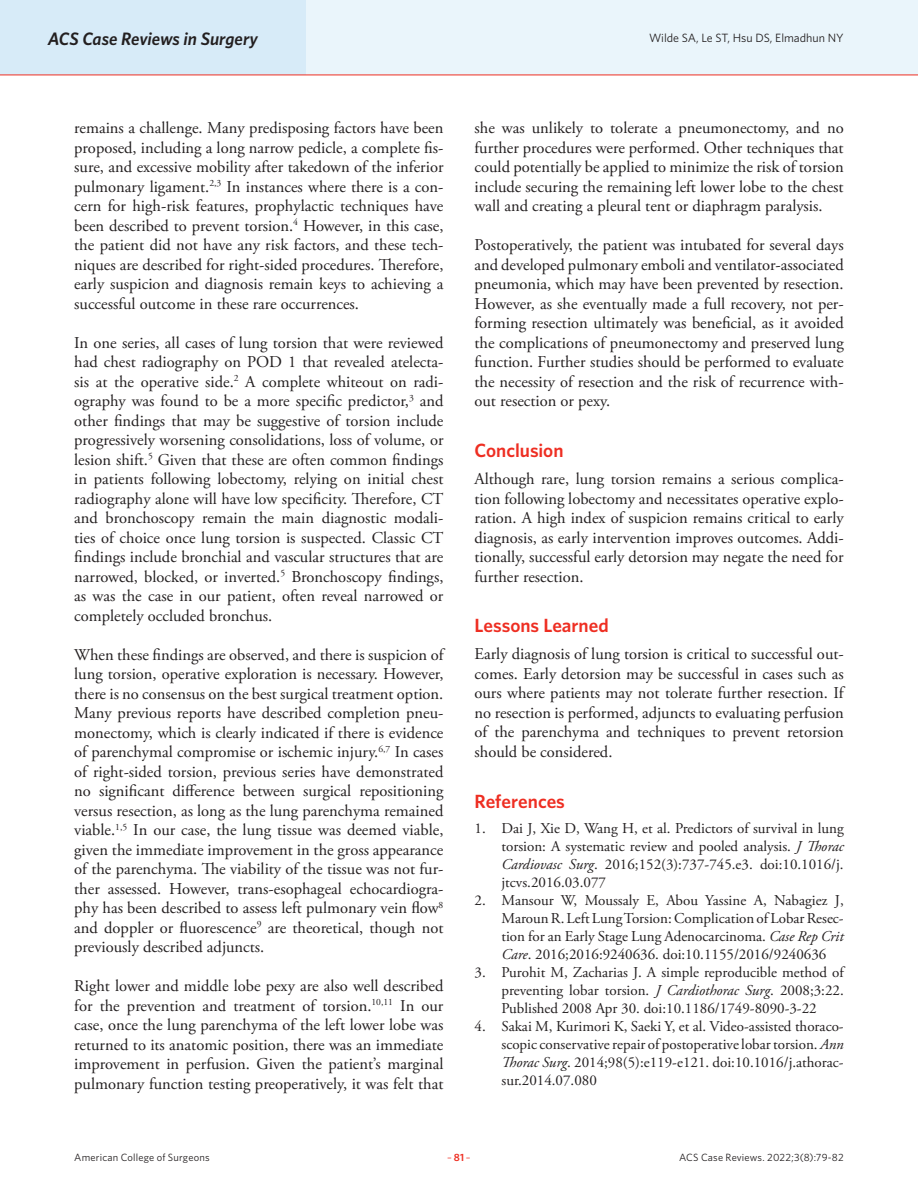
<style>
.page{position:relative;width:918px;height:1188px;background:#fff}
.page>*{position:absolute;margin:0;border:0;box-sizing:border-box;transform-origin:0 0}
.Article_Subhead{font:600 19.2px "Whitney";color:#ee2e22}
.t1{font:italic 600 18px "Whitney";letter-spacing:-.005em;color:#231f20}
.Article_Body_no_inde{font:16.5px/19.5px "Adobe Garamond Pro";color:#231f20;text-align:justify}
.t2{font:15px/18px "Adobe Garamond Pro";color:#231f20;text-align:justify}
.t3{font:12px "Whitney";color:#231f20}
.t4{font:10.5px "Whitney";letter-spacing:.015em;color:#231f20}
.t5{font:10.5px "Whitney";color:#ee2e22}
.s1{font-style:italic}
.s2{font-weight:600}
</style>
<div class="page">
<div style="left:0;top:0;width:918px;height:75px;background:#eaf5fb"></div>
<div style="left:0;top:0;width:306px;height:75px;background:#d7ebf8"></div>
<hr style="left:0;top:75px;width:918px;height:1px;background:#ee2e22">
<p class="t1" style="left:48px;top:26px;width:212px">ACS Case Reviews in Surgery</p>
<p class="t3" style="left:649px;top:30px;width:196px">Wilde SA, Le ST, Hsu DS, Elmadhun NY</p>
<p class="Article_Body_no_inde" style="left:74px;top:119px;width:371px">remains a challenge. Many predisposing factors have been proposed, including a long narrow pedicle, a complete fis&shy;sure, and excessive mobility after takedown of the inferior pulmonary ligament.<sup>2,3</sup> In instances where there is a con&shy;cern for high-risk features, prophylactic techniques have been described to prevent torsion.<sup>4</sup> However, in this case, the patient did not have any risk factors, and these tech&shy;niques are described for right-sided procedures. Therefore, early suspicion and diagnosis remain keys to achieving a successful outcome in these rare occurrences.</p>
<p class="Article_Body_no_inde" style="left:74px;top:334px;width:371px">In one series, all cases of lung torsion that were reviewed had chest radiography on POD 1 that revealed atelecta&shy;sis at the operative side.<sup>2</sup> A complete whiteout on radi&shy;ography was found to be a more specific predictor,<sup>3</sup> and other findings that may be suggestive of torsion include progressively worsening consolidations, loss of volume, or lesion shift.<sup>5</sup> Given that these are often common findings in patients following lobectomy, relying on initial chest radiography alone will have low specificity. Therefore, CT and bronchoscopy remain the main diagnostic modali&shy;ties of choice once lung torsion is suspected. Classic CT findings include bronchial and vascular structures that are narrowed, blocked, or inverted.<sup>5</sup> Bronchoscopy findings, as was the case in our patient, often reveal narrowed or completely occluded bronchus.</p>
<p class="Article_Body_no_inde" style="left:74px;top:646px;width:371px">When these findings are observed, and there is suspicion of lung torsion, operative exploration is necessary. However, there is no consensus on the best surgical treatment option.<br>Many previous reports have described completion pneu&shy;monectomy, which is clearly indicated if there is evidence of parenchymal compromise or ischemic injury.<sup>6,7</sup> In cases of right-sided torsion, previous series have demonstrated no significant difference between surgical repositioning versus resection, as long as the lung parenchyma remained viable.<sup>1,5</sup> In our case, the lung tissue was deemed viable, given the immediate improvement in the gross appearance of the parenchyma. The viability of the tissue was not fur&shy;ther assessed. However, trans-esophageal echocardiogra&shy;phy has been described to assess left pulmonary vein flow<sup>8 </sup>and doppler or fluorescence<sup>9</sup> are theoretical, though not previously described adjuncts.</p>
<p class="Article_Body_no_inde" style="left:74px;top:977px;width:371px">Right lower and middle lobe pexy are also well described for the prevention and treatment of torsion.<sup>10,11</sup> In our case, once the lung parenchyma of the left lower lobe was returned to its anatomic position, there was an immediate improvement in perfusion. Given the patient’s marginal pulmonary function testing preoperatively, it was felt that</p>
<p class="Article_Body_no_inde" style="left:475px;top:119px;width:371px">she was unlikely to tolerate a pneumonectomy, and no further procedures were performed. Other techniques that could potentially be applied to minimize the risk of torsion include securing the remaining left lower lobe to the chest wall and creating a pleural tent or diaphragm paralysis.</p>
<p class="Article_Body_no_inde" style="left:475px;top:236px;width:371px">Postoperatively, the patient was intubated for several days and developed pulmonary emboli and ventilator-associated pneumonia, which may have been prevented by resection.<br>However, as she eventually made a full recovery, not per&shy;forming resection ultimately was beneficial, as it avoided the complications of pneumonectomy and preserved lung function. Further studies should be performed to evaluate the necessity of resection and the risk of recurrence with&shy;out resection or pexy.</p>
<p class="Article_Subhead" style="left:475px;top:438px;width:91px">Conclusion</p>
<p class="Article_Body_no_inde" style="left:475px;top:470px;width:371px">Although rare, lung torsion remains a serious complica&shy;tion following lobectomy and necessitates operative explo&shy;ration. A high index of suspicion remains critical to early diagnosis, as early intervention improves outcomes. Addi&shy;tionally, successful early detorsion may negate the need for further resection.</p>
<p class="Article_Subhead" style="left:475px;top:613px;width:136px">Lessons Learned</p>
<p class="Article_Body_no_inde" style="left:475px;top:645px;width:371px">Early diagnosis of lung torsion is critical to successful out&shy;comes. Early detorsion may be successful in cases such as ours where patients may not tolerate further resection. If no resection is performed, adjuncts to evaluating perfusion of the parenchyma and techniques to prevent retorsion should be considered.</p>
<p class="Article_Subhead" style="left:475px;top:788px;width:92px">References</p>
<p class="t2" style="left:502px;top:820px;width:344px;text-indent:-27px">1. Dai J, Xie D, Wang H, et al. Predictors of survival in lung torsion: A systematic review and pooled analysis. <span class="s1">J Thorac Cardiovasc Surg</span>. 2016;152(3):737-745.e3. doi:10.1016/j. jtcvs.2016.03.077</p>
<p class="t2" style="left:502px;top:892px;width:344px;text-indent:-27px">2. Mansour W, Moussaly E, Abou Yassine A, Nabagiez J, Maroun R. Left Lung Torsion: Complication of Lobar Resec&shy;tion for an Early Stage Lung Adenocarcinoma. <span class="s1">Case Rep Crit Care</span>. 2016;2016:9240636. doi:10.1155/2016/9240636</p>
<p class="t2" style="left:502px;top:964px;width:344px;text-indent:-27px">3. Purohit M, Zacharias J. A simple reproducible method of preventing lobar torsion. <span class="s1">J Cardiothorac Surg</span>. 2008;3:22.<br>Published 2008 Apr 30. doi:10.1186/1749-8090-3-22</p>
<p class="t2" style="left:502px;top:1018px;width:344px;text-indent:-27px">4. Sakai M, Kurimori K, Saeki Y, et al. Video-assisted thoraco&shy;scopic conservative repair of postoperative lobar torsion. <span class="s1">Ann Thorac Surg</span>. 2014;98(5):e119-e121. doi:10.1016/j.athorac&shy;sur.2014.07.080</p>
<p class="t4" style="left:74px;top:1150px;width:137px">American College of Surgeons</p>
<p class="t5" style="left:447px;top:1150px;width:25px">–<span class="s2">81</span>–</p>
<p class="t4" style="left:679px;top:1150px;width:166px">ACS Case Reviews. 2022;3(8):79-82</p>
</div>
